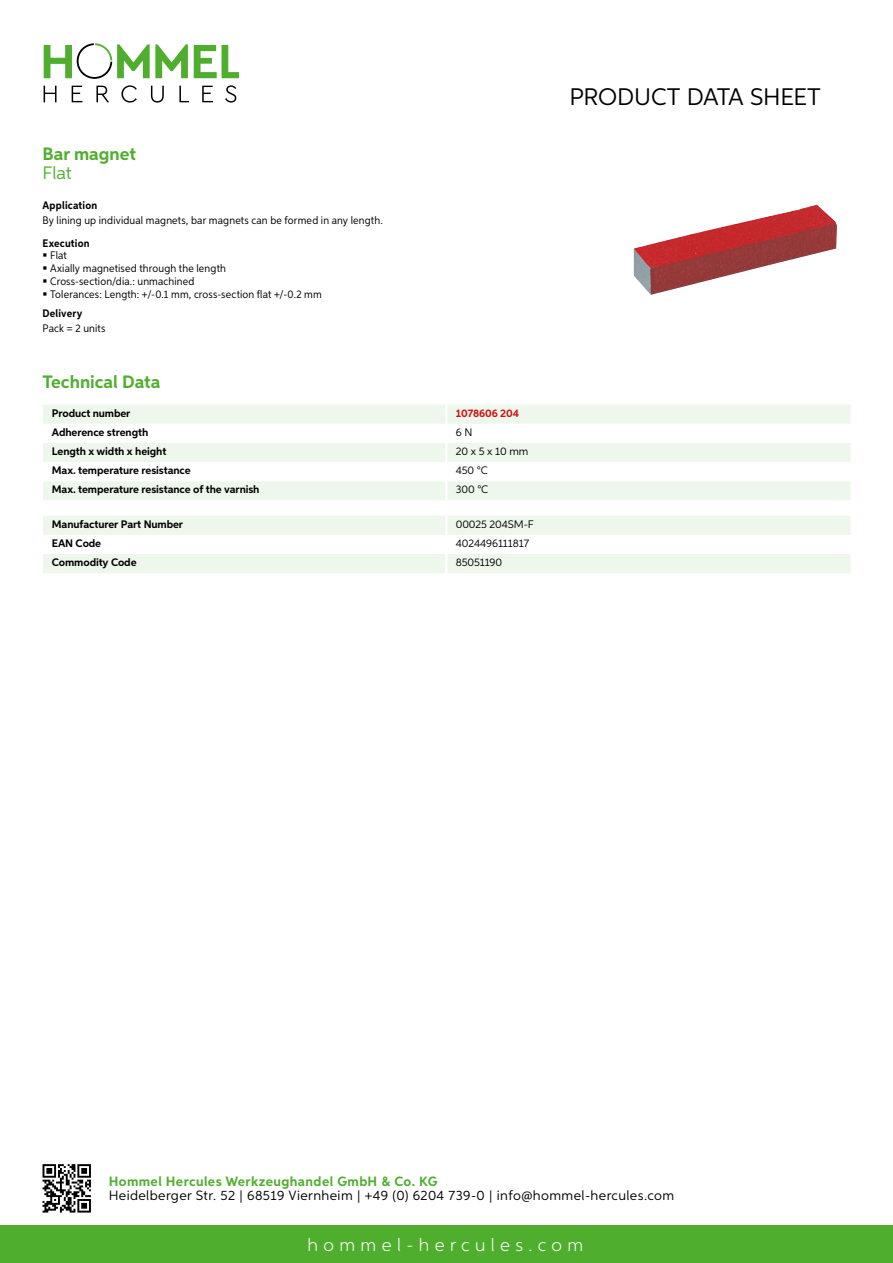
<style>
.page{position:relative;width:893px;height:1263px;background:#fff}
.page>*{position:absolute;margin:0;border:0;box-sizing:border-box;transform-origin:0 0}
.t1{font:24px "Aspira";letter-spacing:-.01em;color:#000}
.t2{font:700 18px "Aspira";color:#50ae2f}
.t3{font:300 18px "Aspira";letter-spacing:.3em;color:#fff}
.t4{font:18px "Aspira";color:#50ae2f}
.t5{font:13.5px "Aspira";letter-spacing:.03em;color:#000}
.t6{font:700 13.5px "Aspira";letter-spacing:.03em;color:#50ae2f}
.t7{font:10.95px/12.8px "Aspira Nar";letter-spacing:.015em;color:#000}
.t8{font:700 10.95px "Aspira";letter-spacing:-.01em;color:#000}
.t9{font:10.95px "Aspira";letter-spacing:-.01em;color:#000}
.t10{font:700 10.95px "Aspira Nar";letter-spacing:.015em;color:#000}
.t11{font:700 10.95px "Aspira";letter-spacing:-.01em;color:#cd1013}
</style>
<div class="page">
<div style="left:0;top:1226px;width:893px;height:37px;background:#50ae2f"></div>
<svg style="left:43px;top:1164px;width:48px;height:48px"></svg>
<svg style="left:194px;top:45px;width:45px;height:33px"></svg>
<svg style="left:44px;top:43px;width:144px;height:36px"></svg>
<svg style="left:44px;top:86px;width:13px;height:16px"></svg>
<svg style="left:72px;top:86px;width:10px;height:16px"></svg>
<svg style="left:96px;top:86px;width:13px;height:16px"></svg>
<svg style="left:121px;top:85px;width:16px;height:18px"></svg>
<svg style="left:151px;top:86px;width:13px;height:17px"></svg>
<svg style="left:179px;top:86px;width:10px;height:16px"></svg>
<svg style="left:202px;top:86px;width:11px;height:16px"></svg>
<svg style="left:225px;top:85px;width:11px;height:18px"></svg>
<div style="left:43px;top:405px;width:807px;height:95px;background:#eef7eb"></div>
<svg style="left:43px;top:424px;width:807px;height:57px"></svg>
<hr style="left:445px;top:405px;width:3px;height:19px;background:#fff">
<hr style="left:445px;top:424px;width:3px;height:19px;background:#fff">
<hr style="left:445px;top:443px;width:3px;height:19px;background:#fff">
<hr style="left:445px;top:462px;width:3px;height:19px;background:#fff">
<hr style="left:445px;top:481px;width:3px;height:19px;background:#fff">
<svg style="left:43px;top:516px;width:807px;height:57px"></svg>
<hr style="left:445px;top:554px;width:3px;height:19px;background:#fff">
<img style="left:634px;top:205px;width:203px;height:90px">
<h2 class="t2" style="left:43px;top:142px;width:95px">Bar magnet</h2>
<h2 class="t4" style="left:43px;top:162px;width:31px">Flat</h2>
<p class="t10" style="left:43px;top:199px;width:56px">Application</p>
<p class="t7" style="left:43px;top:214px;width:342px">By lining up individual magnets, bar magnets can be formed in any length.</p>
<p class="t10" style="left:43px;top:236px;width:49px">Execution</p>
<p class="t7" style="left:50px;top:249px;width:273px">Flat<br>Axially magnetised through the length<br>Cross-section/dia.: unmachined<br>Tolerances: Length: +/-0.1 mm, cross-section flat +/-0.2 mm</p>
<p class="t10" style="left:43px;top:306px;width:41px">Delivery</p>
<p class="t7" style="left:43px;top:322px;width:64px">Pack = 2 units</p>
<h2 class="t2" style="left:43px;top:370px;width:120px">Technical Data</h2>
<p class="t8" style="left:52px;top:406px;width:80px">Product number</p>
<p class="t11" style="left:456px;top:406px;width:65px">1078606 204</p>
<p class="t8" style="left:52px;top:425px;width:98px">Adherence strength</p>
<p class="t9" style="left:456px;top:425px;width:18px">6 N</p>
<p class="t8" style="left:52px;top:444px;width:116px">Length x width x height</p>
<p class="t9" style="left:456px;top:444px;width:74px">20 x 5 x 10 mm</p>
<p class="t8" style="left:52px;top:463px;width:140px">Max. temperature resistance</p>
<p class="t9" style="left:456px;top:464px;width:33px">450 °C</p>
<p class="t8" style="left:52px;top:483px;width:209px">Max. temperature resistance of the varnish</p>
<p class="t9" style="left:456px;top:483px;width:33px">300 °C</p>
<p class="t8" style="left:52px;top:517px;width:133px">Manufacturer Part Number</p>
<p class="t9" style="left:456px;top:517px;width:80px">00025 204SM-F</p>
<p class="t8" style="left:52px;top:536px;width:51px">EAN Code</p>
<p class="t9" style="left:456px;top:536px;width:75px">4024496111817</p>
<p class="t8" style="left:52px;top:555px;width:86px">Commodity Code</p>
<p class="t9" style="left:456px;top:555px;width:48px">85051190</p>
<h1 class="t1" style="left:569px;top:82px;width:253px">Product data sh eet</h1>
<p class="t6" style="left:109px;top:1172px;width:330px">Hommel Hercules Werkzeughandel GmbH &amp; Co. KG</p>
<p class="t5" style="left:109px;top:1187px;width:567px">Heidelberger Str. 52 | 68519 Viernheim | +49 (0) 6204 739-0 | info@hommel-hercules.com</p>
<h2 class="t3" style="left:307px;top:1234px;width:277px">hommel-hercules.com</h2>
</div>
